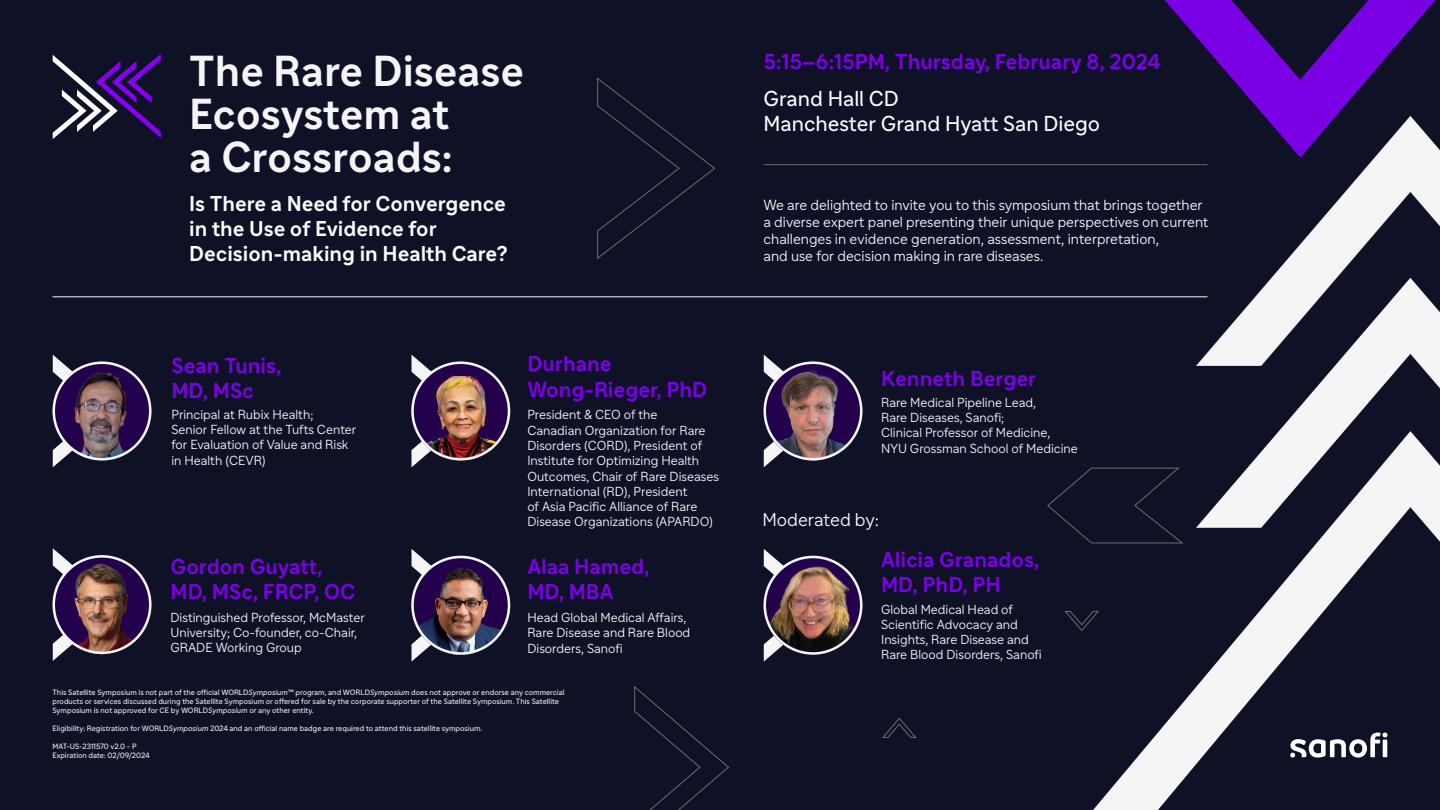
<style>
.page{position:relative;width:1440px;height:810px;background:#0f1226}
.page>*{position:absolute;margin:0;border:0;box-sizing:border-box;transform-origin:0 0}
.t1{font:700 42.08px/43px "Sanofi Sans";color:#f5f5f5}
.t2{font:700 21px/25.2px "Sanofi Sans";color:#7a00e6}
.t3{font:21px/25.2px "Sanofi Sans";color:#fff}
.t4{font:700 20.85px/25px "Sanofi Sans";color:#fff}
.t5{font:300 18px "Sanofi Sans";color:#fff}
.t6{font:300 14.25px/17.1px "Sanofi Sans";color:#fff}
.t7{font:300 12.75px/15.3px "Sanofi Sans";color:#fff}
.t8{font:7.5px/9px "Sanofi Sans";color:#f5f5f5}
.s1{font-style:italic}
</style>
<div class="page">
<hr style="left:52px;top:297px;width:1156px;height:1px;background:#f5f5f5">
<svg style="left:53px;top:54px;width:108px;height:85px"></svg>
<svg style="left:597px;top:77px;width:118px;height:182px"></svg>
<hr style="left:764px;top:164px;width:444px;height:1px;background:#f5f5f5">
<svg style="left:634px;top:686px;width:95px;height:124px"></svg>
<svg style="left:1065px;top:611px;width:28px;height:20px"></svg>
<svg style="left:1047px;top:468px;width:46px;height:75px"></svg>
<svg style="left:1279px;top:366px;width:161px;height:65px"></svg>
<svg style="left:1093px;top:431px;width:347px;height:379px"></svg>
<svg style="left:1196px;top:144px;width:244px;height:222px"></svg>
<svg style="left:1165px;top:0;width:270px;height:158px"></svg>
<svg style="left:412px;top:355px;width:65px;height:112px"></svg>
<div style="left:413px;top:363px;width:96px;height:96px;background:#23004c;border-radius:50%"></div>
<img style="left:411px;top:376px;width:99px;height:85px">
<div style="left:411px;top:361px;width:99px;height:100px;border:3px solid #f5f5f5;border-radius:50%"></div>
<svg style="left:412px;top:549px;width:65px;height:112px"></svg>
<img style="left:411px;top:559px;width:99px;height:96px">
<div style="left:411px;top:556px;width:99px;height:99px;border:3px solid #f5f5f5;border-radius:50%"></div>
<svg style="left:882px;top:718px;width:34px;height:20px"></svg>
<svg style="left:53px;top:548px;width:58px;height:113px"></svg>
<img style="left:52px;top:558px;width:96px;height:96px">
<div style="left:53px;top:555px;width:99px;height:99px;border:3px solid #f5f5f5;border-radius:50%"></div>
<svg style="left:53px;top:355px;width:65px;height:112px"></svg>
<svg style="left:54px;top:363px;width:96px;height:96px"></svg>
<img style="left:52px;top:371px;width:96px;height:90px">
<div style="left:53px;top:361px;width:99px;height:100px;border:3px solid #f5f5f5;border-radius:50%"></div>
<svg style="left:764px;top:355px;width:7px;height:112px"></svg>
<svg style="left:765px;top:363px;width:96px;height:96px"></svg>
<img style="left:770px;top:361px;width:86px;height:100px">
<div style="left:763px;top:361px;width:100px;height:100px;border:3px solid #f5f5f5;border-radius:50%"></div>
<svg style="left:764px;top:549px;width:64px;height:113px"></svg>
<img style="left:769px;top:558px;width:94px;height:95px">
<div style="left:763px;top:556px;width:100px;height:99px;border:3px solid #f5f5f5;border-radius:50%"></div>
<svg style="left:1290px;top:733px;width:97px;height:25px"></svg>
<h1 class="t1" style="left:189px;top:50px;width:336px">The Rare Disease<br>Ecosystem at<br>a Crossroads:</h1>
<h3 class="t4" style="left:189px;top:191px;width:320px">Is There a Need for Convergence in the Use of Evidence for<br>Decision-making in Health Care?</h3>
<h2 class="t2" style="left:171px;top:353px;width:112px">Sean Tunis,<br>MD, MSc</h2>
<p class="t7" style="left:171px;top:407px;width:187px">Principal at Rubix Health;<br>Senior Fellow at the Tufts Center for Evaluation of Value and Risk in Health (CEVR)</p>
<h2 class="t2" style="left:170px;top:554px;width:186px">Gordon Guyatt,<br>MD, MSc, FRCP, OC</h2>
<p class="t7" style="left:170px;top:609px;width:196px">Distinguished Professor, McMaster<br>University; Co-founder, co-Chair,<br>GRADE Working Group</p>
<h2 class="t2" style="left:527px;top:351px;width:182px">Durhane<br>Wong-Rieger, PhD</h2>
<p class="t7" style="left:527px;top:407px;width:193px">President &amp; CEO of the<br>Canadian Organization for Rare<br>Disorders (CORD), President of<br>Institute for Optimizing Health<br>Outcomes, Chair of Rare Diseases<br>International (RD), President<br>of Asia Pacific Alliance of Rare<br>Disease Organizations (APARDO)</p>
<h2 class="t2" style="left:527px;top:554px;width:124px">Alaa Hamed,<br>MD, MBA</h2>
<p class="t7" style="left:527px;top:610px;width:164px">Head Global Medical Affairs,<br>Rare Disease and Rare Blood<br>Disorders, Sanofi</p>
<p class="t8" style="left:52px;top:687px;width:513px">This Satellite Symposium is not part of the official WORLD<span class="s1">Symposium</span>™ program, and WORLD<span class="s1">Symposium</span> does not approve or endorse any commercial products or services discussed during the Satellite Symposium or offered for sale by the corporate supporter of the Satellite Symposium. This Satellite<br>Symposium is not approved for CE by WORLD<span class="s1">Symposium</span> or any other entity.</p>
<p class="t8" style="left:52px;top:723px;width:431px">Eligibility: Registration for WORLD<span class="s1">Symposium</span> 2024 and an official name badge are required to attend this satellite symposium.</p>
<p class="t8" style="left:52px;top:741px;width:99px">MAT-US-2311570 v2.0 - P<br>Expiration date: 02/09/2024</p>
<h2 class="t2" style="left:764px;top:49px;width:398px">5:15–6:15PM, Thursday, February 8, 2024</h2>
<h2 class="t3" style="left:764px;top:86px;width:338px">Grand Hall CD<br>Manchester Grand Hyatt San Diego</h2>
<p class="t6" style="left:764px;top:196px;width:447px">We are delighted to invite you to this symposium that brings together a diverse expert panel presenting their unique perspectives on current challenges in evidence generation, assessment, interpretation,<br>and use for decision making in rare diseases.</p>
<h2 class="t2" style="left:881px;top:366px;width:157px">Kenneth Berger</h2>
<p class="t7" style="left:881px;top:394px;width:198px">Rare Medical Pipeline Lead,<br>Rare Diseases, Sanofi;<br>Clinical Professor of Medicine,<br>NYU Grossman School of Medicine</p>
<h3 class="t5" style="left:762px;top:509px;width:118px">Moderated by:</h3>
<h2 class="t2" style="left:881px;top:547px;width:160px">Alicia Granados,<br>MD, PhD, PH</h2>
<p class="t7" style="left:881px;top:601px;width:162px">Global Medical Head of<br>Scientific Advocacy and<br>Insights, Rare Disease and<br>Rare Blood Disorders, Sanofi</p>
</div>
